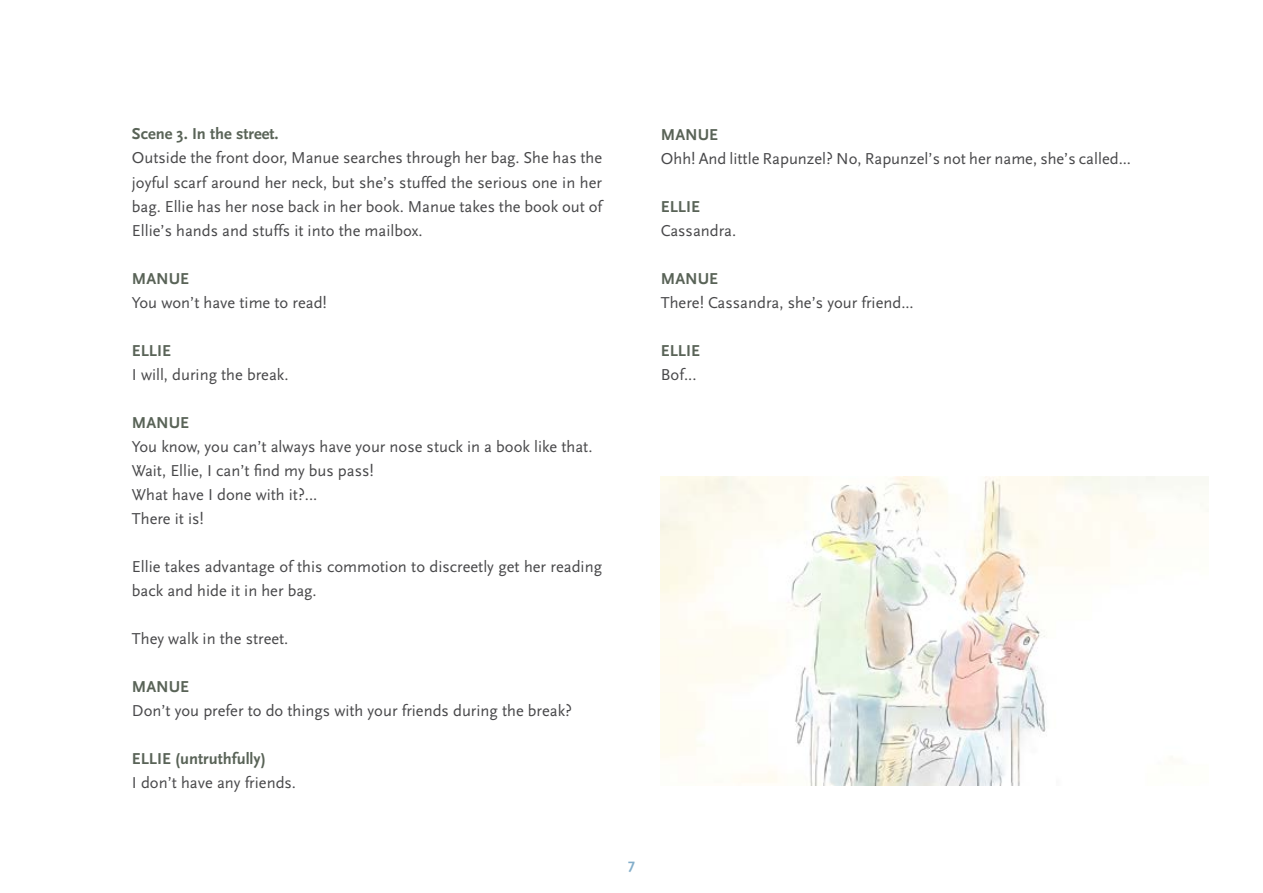
<style>
.page{position:relative;width:1263px;height:893px;background:#fff}
.page>*{position:absolute;margin:0;border:0;box-sizing:border-box;transform-origin:0 0}
.t1{font:16.5px/24px "AD Scala Sans Romein";color:#48484a}
.t2{font:700 16.5px "AD Scala Sans";color:#596357}
.t3{font:700 15px "AD Scala Sans";color:#83aeca}
</style>
<div class="page">
<img style="left:661px;top:477px;width:548px;height:308px">
<p class="t2" style="left:132px;top:125px;width:148px">Scene 3. In the street.</p>
<p class="t1" style="left:132px;top:146px;width:472px;text-align:justify">Outside the front door, Manue searches through her bag. She has the joyful scarf around her neck, but she’s stuffed the serious one in her bag. Ellie has her nose back in her book. Manue takes the book out of Ellie’s hands and stuffs it into the mailbox.</p>
<p class="t2" style="left:132px;top:269px;width:59px">MANUE</p>
<p class="t1" style="left:132px;top:290px;width:196px">You won’t have time to read!</p>
<p class="t2" style="left:132px;top:341px;width:41px">ELLIE</p>
<p class="t1" style="left:132px;top:362px;width:158px">I will, during the break.</p>
<p class="t2" style="left:132px;top:413px;width:59px">MANUE</p>
<p class="t1" style="left:132px;top:434px;width:462px">You know, you can’t always have your nose stuck in a book like that.<br>Wait, Ellie, I can’t find my bus pass!<br>What have I done with it?...<br>There it is!</p>
<p class="t1" style="left:132px;top:554px;width:472px">Ellie takes advantage of this commotion to discreetly get her reading back and hide it in her bag.</p>
<p class="t1" style="left:132px;top:626px;width:158px">They walk in the street.</p>
<p class="t2" style="left:132px;top:677px;width:59px">MANUE</p>
<p class="t1" style="left:132px;top:699px;width:442px">Don’t you prefer to do things with your friends during the break?</p>
<p class="t2" style="left:132px;top:749px;width:135px">ELLIE (untruthfully)</p>
<p class="t1" style="left:132px;top:771px;width:166px">I don’t have any friends.</p>
<p class="t2" style="left:661px;top:126px;width:59px">MANUE</p>
<p class="t1" style="left:661px;top:147px;width:472px">Ohh! And little Rapunzel? No, Rapunzel’s not her name, she’s called...</p>
<p class="t2" style="left:661px;top:198px;width:41px">ELLIE</p>
<p class="t1" style="left:661px;top:219px;width:77px">Cassandra.</p>
<p class="t2" style="left:661px;top:270px;width:59px">MANUE</p>
<p class="t1" style="left:661px;top:291px;width:254px">There! Cassandra, she’s your friend...</p>
<p class="t2" style="left:661px;top:342px;width:41px">ELLIE</p>
<p class="t1" style="left:661px;top:363px;width:37px">Bof...</p>
<p class="t3" style="left:628px;top:856px;width:8px">7</p>
</div>
